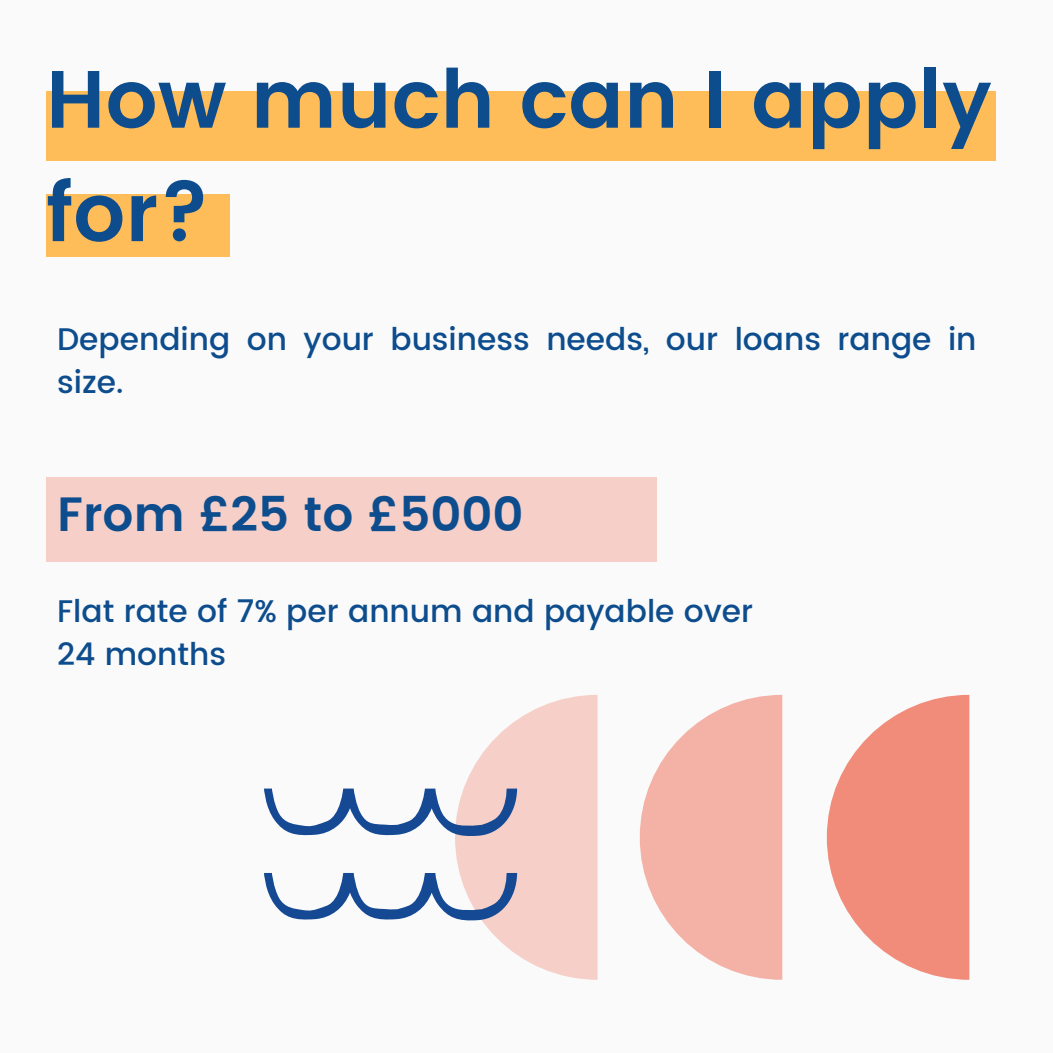
<style>
.page{position:relative;width:1053px;height:1053px;background:#fff}
.page>*{position:absolute;margin:0;border:0;box-sizing:border-box;transform-origin:0 0}
.t1{font:600 81.25px/113.4px "Poppins";color:#0e4d8d}
.t2{font:600 48.12px "Poppins";color:#0e4d8d}
.t3{font:500 31.25px/43.1px "Poppins";color:#0e4d8d}
</style>
<div class="page">
<div style="left:0;top:0;width:1052px;height:1052px;background:#fafafa"></div>
<div style="left:46px;top:194px;width:184px;height:63px;background:#ffbd59"></div>
<div style="left:46px;top:91px;width:949px;height:70px;background:#ffbd59"></div>
<div style="left:46px;top:477px;width:610px;height:85px;background:#f6cfc8"></div>
<svg style="left:826px;top:695px;width:143px;height:285px"></svg>
<svg style="left:639px;top:695px;width:143px;height:285px"></svg>
<svg style="left:264px;top:695px;width:333px;height:285px"></svg>
<p class="t1" style="left:46px;top:43px;width:947px">How much can I apply for?</p>
<p class="t3" style="left:57px;top:317px;width:920px">Depending on your business needs, our loans range in size.</p>
<p class="t2" style="left:57px;top:486px;width:468px">From £25 to £5000</p>
<p class="t3" style="left:57px;top:589px;width:697px">Flat rate of 7% per annum and payable over</p>
<p class="t3" style="left:57px;top:632px;width:170px">24 months</p>
</div>
